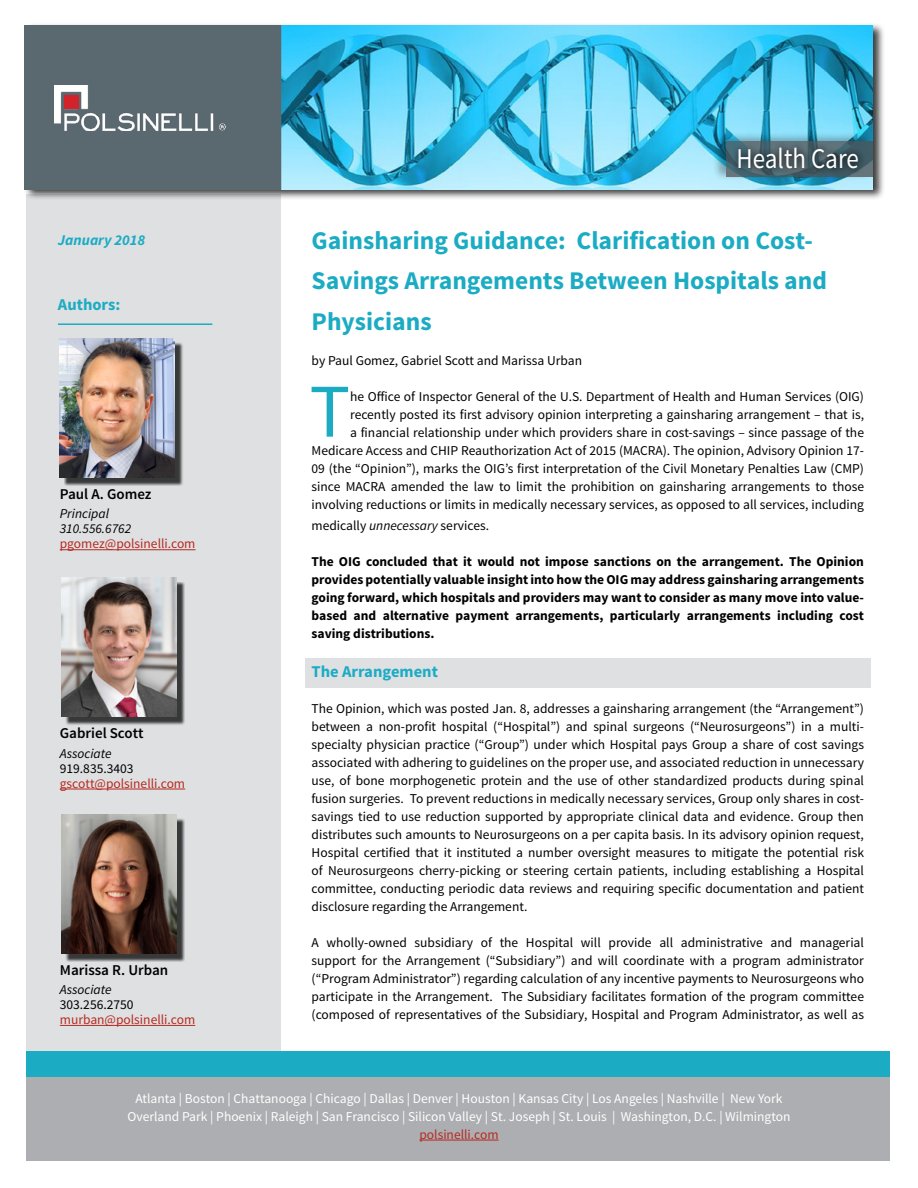
<style>
.page{position:relative;width:918px;height:1188px;background:#fff}
.page>*{position:absolute;margin:0;border:0;box-sizing:border-box;transform-origin:0 0}
.t1{font:76.05px "Source Sans Pro";color:#1bacc4}
.t2{font:28.5px "Source Sans Pro";color:#fff;scale:.87 1}
.t3{font:700 25.5px/40.5px "Source Sans Pro";color:#1bacc4}
.t4{font:700 16.5px "Source Sans Pro";color:#1bacc4}
.t5{font:600 15px "Source Sans Pro";color:#000}
.t6{font:italic 700 15px "Source Sans Pro";color:#1bacc4}
.t7{font:13.5px/18px "Source Sans Pro";color:#000;text-align:justify}
.t8{font:700 13.5px/18px "Source Sans Pro";color:#000;text-align:justify}
.t9{font:13.5px/18px "Source Sans Pro";color:#fff;text-align:center}
.t10{font:13.5px "Source Sans Pro";color:#b72920}
.t11{font:italic 13.5px/15px "Source Sans Pro";color:#000}
.s1{font-style:italic}
</style>
<div class="page">
<div style="left:26px;top:1076px;width:864px;height:85px;background:#acaeb1"></div>
<hr style="left:419px;top:1140px;width:80px;height:1px;background:#b72920">
<div style="left:26px;top:1051px;width:864px;height:25px;background:#1bacc4"></div>
<div style="left:26px;top:194px;width:254px;height:857px;background:#dfe0e2"></div>
<div style="left:305px;top:658px;width:566px;height:30px;background:#dfe0e2"></div>
<hr style="left:60px;top:789px;width:125px;height:1px;background:#b72920">
<div style="left:65px;top:582px;width:120px;height:144px;background:#000;opacity:.75"></div>
<img style="left:61px;top:578px;width:115px;height:139px">
<hr style="left:60px;top:549px;width:136px;height:1px;background:#b72920">
<div style="left:64px;top:342px;width:120px;height:144px;background:#000;opacity:.75"></div>
<img style="left:60px;top:338px;width:115px;height:139px">
<hr style="left:58px;top:323px;width:154px;height:2px;background:#1bacc4">
<hr style="left:60px;top:1025px;width:135px;height:1px;background:#b72920">
<div style="left:65px;top:818px;width:120px;height:144px;background:#000;opacity:.75"></div>
<img style="left:61px;top:814px;width:115px;height:139px">
<div style="left:23px;top:23px;width:862px;height:177px;background:#000;opacity:.77"></div>
<img style="left:280px;top:26px;width:593px;height:164px">
<div style="left:25px;top:26px;width:255px;height:164px;background:#5a6870"></div>
<img style="left:54px;top:86px;width:172px;height:45px">
<div style="left:64px;top:95px;width:14px;height:14px;background:#d2232a"></div>
<div style="left:713px;top:132px;width:161px;height:49px;background:#000;opacity:.4"></div>
<svg style="left:726px;top:141px;width:147px;height:36px"></svg>
<div style="left:733px;top:141px;width:133px;height:34px;background:#000;opacity:.95"></div>
<p class="t6" style="left:58px;top:231px;width:89px">January 2018</p>
<p class="t4" style="left:58px;top:294px;width:64px">Authors:</p>
<p class="t5" style="left:60px;top:484px;width:93px">Paul A. Gomez</p>
<p class="t11" style="left:60px;top:506px;width:73px">Principal<br>310.556.6762</p>
<p class="t10" style="left:60px;top:536px;width:137px">pgomez@polsinelli.com</p>
<p class="t5" style="left:60px;top:724px;width:85px">Gabriel Scott</p>
<p class="t11" style="left:60px;top:746px;width:53px">Associate</p>
<p class="t7" style="left:60px;top:759px;width:75px">919.835.3403</p>
<p class="t10" style="left:60px;top:775px;width:127px">gscott@polsinelli.com</p>
<p class="t5" style="left:60px;top:960px;width:110px">Marissa R. Urban</p>
<p class="t11" style="left:60px;top:982px;width:53px">Associate</p>
<p class="t7" style="left:60px;top:996px;width:75px">303.256.2750</p>
<p class="t10" style="left:60px;top:1011px;width:137px">murban@polsinelli.com</p>
<h2 class="t2" style="left:737px;top:141px;width:142px">Health Care</h2>
<h3 class="t3" style="left:312px;top:221px;width:517px">Gainsharing Guidance: Clarification on Cost-<br>Savings Arrangements Between Hospitals and<br>Physicians</h3>
<p class="t7" style="left:312px;top:351px;width:272px">by Paul Gomez, Gabriel Scott and Marissa Urban</p>
<h1 class="t1" style="left:309px;top:364px;width:42px">T</h1>
<p class="t7" style="left:312px;top:387px;width:554px;text-align:right">he Office of Inspector General of the U.S. Department of Health and Human Services (OIG) recently posted its first advisory opinion interpreting a gainsharing arrangement – that is,<br>a financial relationship under which providers share in cost-savings – since passage of the Medicare Access and CHIP Reauthorization Act of 2015 (MACRA). The opinion, Advisory Opinion 17- 09 (the “Opinion”), marks the OIG’s first interpretation of the Civil Monetary Penalties Law (CMP) since MACRA amended the law to limit the prohibition on gainsharing arrangements to those involving reductions or limits in medically necessary services, as opposed to all services, including</p>
<p class="t7" style="left:312px;top:516px;width:179px">medically <span class="s1">unnecessary</span> services.</p>
<p class="t8" style="left:312px;top:553px;width:554px">The OIG concluded that it would not impose sanctions on the arrangement. The Opinion provides potentially valuable insight into how the OIG may address gainsharing arrangements going forward, which hospitals and providers may want to consider as many move into value&shy;based and alternative payment arrangements, particularly arrangements including cost saving distributions.</p>
<p class="t4" style="left:312px;top:661px;width:128px">The Arrangement</p>
<p class="t7" style="left:312px;top:699px;width:554px">The Opinion, which was posted Jan. 8, addresses a gainsharing arrangement (the “Arrangement”) between a non-profit hospital (“Hospital”) and spinal surgeons (“Neurosurgeons”) in a multi&shy;specialty physician practice (“Group”) under which Hospital pays Group a share of cost savings associated with adhering to guidelines on the proper use, and associated reduction in unnecessary use, of bone morphogenetic protein and the use of other standardized products during spinal fusion surgeries. To prevent reductions in medically necessary services, Group only shares in cost&shy;savings tied to use reduction supported by appropriate clinical data and evidence. Group then distributes such amounts to Neurosurgeons on a per capita basis. In its advisory opinion request, Hospital certified that it instituted a number oversight measures to mitigate the potential risk of Neurosurgeons cherry-picking or steering certain patients, including establishing a Hospital committee, conducting periodic data reviews and requiring specific documentation and patient disclosure regarding the Arrangement.</p>
<p class="t7" style="left:312px;top:933px;width:554px">A wholly-owned subsidiary of the Hospital will provide all administrative and managerial support for the Arrangement (“Subsidiary”) and will coordinate with a program administrator (“Program Administrator”) regarding calculation of any incentive payments to Neurosurgeons who participate in the Arrangement. The Subsidiary facilitates formation of the program committee (composed of representatives of the Subsidiary, Hospital and Program Administrator, as well as</p>
<p class="t9" style="left:127px;top:1089px;width:665px">Atlanta | Boston | Chattanooga | Chicago | Dallas | Denver | Houston | Kansas City | Los Angeles | Nashville | New York<br>Overland Park | Phoenix | Raleigh | San Francisco | Silicon Valley | St. Joseph | St. Louis | Washington, D.C. | Wilmington</p>
<p class="t10" style="left:419px;top:1126px;width:81px">polsinelli.com</p>
</div>
